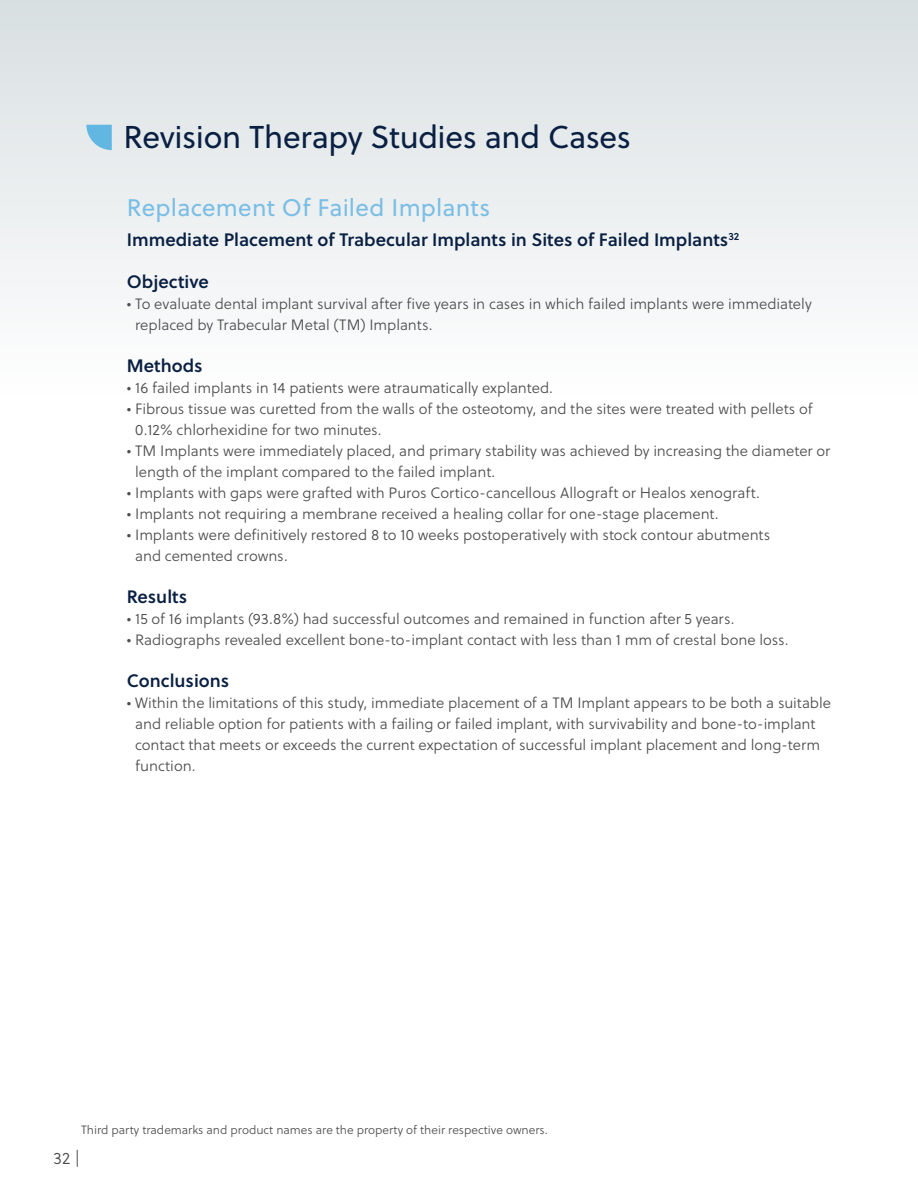
<style>
.page{position:relative;width:918px;height:1188px;background:#fff}
.page>*{position:absolute;margin:0;border:0;box-sizing:border-box;transform-origin:0 0}
.t1{font:31.5px "Soleil";letter-spacing:-.015em;color:#0a2043}
.t2{font:24px "Soleil";letter-spacing:.015em;color:#7abee6}
.t3{font:18px "Soleil Sb";color:#0a2043}
.t4{font:16.5px "Soleil Lt";color:#4d4d4f}
.t5{font:15px/21px "Soleil Lt";color:#4d4d4f}
.t6{font:12px "Soleil Lt";color:#4d4d4f}
</style>
<div class="page">
<div style="left:0;top:0;width:918px;height:796px;background:linear-gradient(to bottom,#e2e7e9,#fff)"></div>
<svg style="left:86px;top:125px;width:26px;height:25px"></svg>
<h1 class="t1" style="left:124px;top:118px;width:509px">Revision Therapy Studies and Cases</h1>
<h2 class="t2" style="left:127px;top:192px;width:365px">Replacement Of Failed Implants</h2>
<p class="t3" style="left:127px;top:229px;width:614px">Immediate Placement of Trabecular Implants in Sites of Failed Implants<sup>32</sup></p>
<p class="t3" style="left:127px;top:271px;width:84px">Objective</p>
<p class="t5" style="left:135px;top:294px;width:678px;text-indent:-8px">• To evaluate dental implant survival after five years in cases in which failed implants were immediately replaced by Trabecular Metal (TM) Implants.</p>
<p class="t3" style="left:127px;top:355px;width:77px">Methods</p>
<p class="t5" style="left:127px;top:378px;width:428px">• 16 failed implants in 14 patients were atraumatically explanted.</p>
<p class="t5" style="left:135px;top:399px;width:679px;text-indent:-8px">• Fibrous tissue was curetted from the walls of the osteotomy, and the sites were treated with pellets of<br>0.12% chlorhexidine for two minutes.</p>
<p class="t5" style="left:135px;top:441px;width:697px;text-indent:-8px">• TM Implants were immediately placed, and primary stability was achieved by increasing the diameter or length of the implant compared to the failed implant.</p>
<p class="t5" style="left:127px;top:483px;width:634px">• Implants with gaps were grafted with Puros Cortico-cancellous Allograft or Healos xenograft.</p>
<p class="t5" style="left:127px;top:504px;width:593px">• Implants not requiring a membrane received a healing collar for one-stage placement.</p>
<p class="t5" style="left:135px;top:525px;width:637px;text-indent:-8px">• Implants were definitively restored 8 to 10 weeks postoperatively with stock contour abutments and cemented crowns.</p>
<p class="t3" style="left:127px;top:586px;width:62px">Results</p>
<p class="t5" style="left:127px;top:609px;width:609px">• 15 of 16 implants (93.8%) had successful outcomes and remained in function after 5 years.</p>
<p class="t5" style="left:127px;top:630px;width:663px">• Radiographs revealed excellent bone-to-implant contact with less than 1 mm of crestal bone loss.</p>
<p class="t3" style="left:127px;top:670px;width:104px">Conclusions</p>
<p class="t5" style="left:135px;top:693px;width:697px;text-indent:-8px">• Within the limitations of this study, immediate placement of a TM Implant appears to be both a suitable and reliable option for patients with a failing or failed implant, with survivability and bone-to-implant contact that meets or exceeds the current expectation of successful implant placement and long-term function.</p>
<p class="t6" style="left:81px;top:1123px;width:468px">Third party trademarks and product names are the property of their respective owners.</p>
<p class="t4" style="left:54px;top:1148px;width:28px">32 |</p>
</div>
